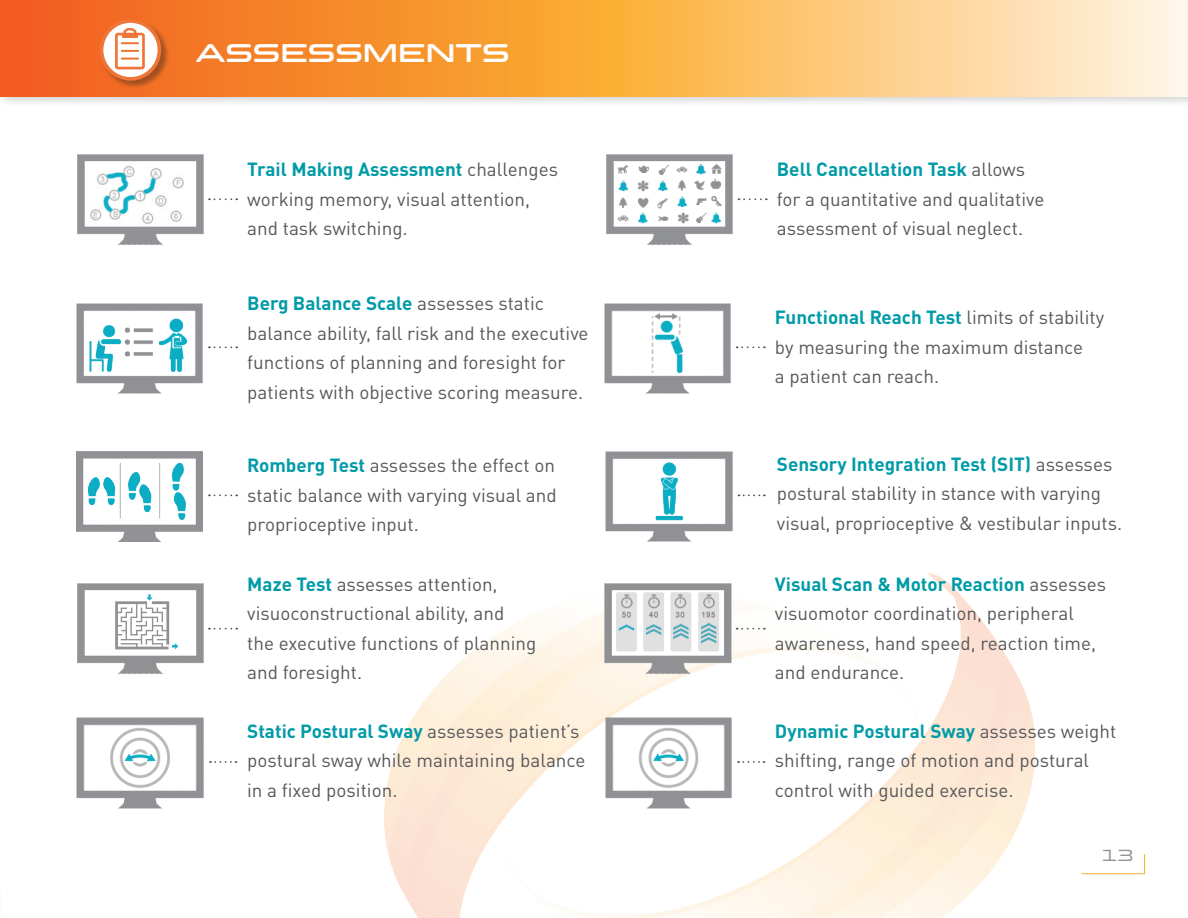
<style>
.page{position:relative;width:1188px;height:918px;background:#fff}
.page>*{position:absolute;margin:0;border:0;box-sizing:border-box;transform-origin:0 0}
.t1{font:600 26.25px "Clonoid";color:#fff}
.t2{font:18.9px/29.5px "DINOT";color:#57585a}
.t3{font:16.5px "Clonoid";color:#919295}
.s1{font-weight:700;color:#009ba7}
</style>
<div class="page">
<div style="left:0;top:0;width:1188px;height:109px;background:#231f20;opacity:.2"></div>
<svg style="left:0;top:0;width:1188px;height:96px;background:#f9ac5c"></svg>
<div style="left:100px;top:19px;width:70px;height:71px;background:#231f20;opacity:.4"></div>
<svg style="left:102px;top:21px;width:57px;height:58px"></svg>
<div style="left:100px;top:19px;width:61px;height:62px;border:4px solid #ef7538;border-radius:50%"></div>
<div style="left:115px;top:33px;width:30px;height:36px;border:3px solid #ef7538;border-radius:2px"></div>
<hr style="left:122px;top:35px;width:15px;height:3px;background:#ef7538">
<svg style="left:122px;top:27px;width:16px;height:9px"></svg>
<svg style="left:122px;top:42px;width:16px;height:2px"></svg>
<svg style="left:122px;top:50px;width:16px;height:2px"></svg>
<svg style="left:122px;top:58px;width:16px;height:2px"></svg>
<svg style="left:384px;top:634px;width:115px;height:261px"></svg>
<svg style="left:499px;top:573px;width:449px;height:252px"></svg>
<svg style="left:534px;top:583px;width:462px;height:335px"></svg>
<svg style="left:633px;top:641px;width:377px;height:277px"></svg>
<svg style="left:662px;top:663px;width:367px;height:255px"></svg>
<svg style="left:738px;top:704px;width:297px;height:214px"></svg>
<svg style="left:1081px;top:854px;width:64px;height:20px"></svg>
<img style="left:77px;top:718px;width:126px;height:90px">
<svg style="left:210px;top:761px;width:26px;height:2px"></svg>
<img style="left:605px;top:718px;width:126px;height:90px">
<svg style="left:738px;top:761px;width:27px;height:2px"></svg>
<img style="left:77px;top:154px;width:138px;height:91px">
<svg style="left:209px;top:198px;width:28px;height:2px"></svg>
<img style="left:606px;top:154px;width:144px;height:91px">
<svg style="left:739px;top:198px;width:28px;height:2px"></svg>
<img style="left:604px;top:303px;width:126px;height:91px">
<svg style="left:737px;top:346px;width:28px;height:2px"></svg>
<img style="left:76px;top:303px;width:127px;height:91px">
<svg style="left:209px;top:346px;width:28px;height:2px"></svg>
<img style="left:606px;top:451px;width:126px;height:91px">
<svg style="left:739px;top:494px;width:26px;height:2px"></svg>
<img style="left:76px;top:451px;width:127px;height:91px">
<svg style="left:209px;top:494px;width:28px;height:2px"></svg>
<img style="left:585px;top:580px;width:168px;height:98px">
<svg style="left:737px;top:628px;width:28px;height:2px"></svg>
<img style="left:77px;top:583px;width:144px;height:91px">
<svg style="left:209px;top:628px;width:28px;height:2px"></svg>
<hr style="left:0;top:888px;width:1px;height:30px;background:#fbfbfb">
<h1 class="t1" style="left:196px;top:37px;width:315px">ASSESSMENTS</h1>
<p class="t2" style="left:247px;top:154px;width:312px"><span class="s1">Trail Making Assessment</span> challenges working memory, visual attention, and task switching.</p>
<p class="t2" style="left:777px;top:154px;width:269px"><span class="s1">Bell Cancellation Task</span> allows for a quantitative and qualitative assessment of visual neglect.</p>
<p class="t2" style="left:247px;top:288px;width:343px"><span class="s1">Berg Balance Scale</span> assesses static balance ability, fall risk and the executive functions of planning and foresight for patients with objective scoring measure.</p>
<p class="t2" style="left:247px;top:450px;width:311px;text-align:justify"><span class="s1">Romberg Test</span> assesses the effect on static balance with varying visual and proprioceptive input.</p>
<p class="t2" style="left:247px;top:569px;width:291px"><span class="s1">Maze Test</span> assesses attention, visuoconstructional ability, and<br>the executive functions of planning and foresight.</p>
<p class="t2" style="left:247px;top:716px;width:340px"><span class="s1">Static Postural Sway</span> assesses patient’s postural sway while maintaining balance in a fixed position.</p>
<p class="t2" style="left:775px;top:302px;width:331px"><span class="s1">Functional Reach Test</span> limits of stability by measuring the maximum distance<br>a patient can reach.</p>
<p class="t2" style="left:777px;top:449px;width:347px"><span class="s1">Sensory Integration Test (SIT)</span> assesses postural stability in stance with varying visual, proprioceptive &amp; vestibular inputs.</p>
<p class="t2" style="left:775px;top:569px;width:333px"><span class="s1">Visual Scan &amp; Motor Reaction</span> assesses visuomotor coordination, peripheral awareness, hand speed, reaction time, and endurance.</p>
<p class="t2" style="left:775px;top:716px;width:343px"><span class="s1">Dynamic Postural Sway</span> assesses weight shifting, range of motion and postural control with guided exercise.</p>
<p class="t3" style="left:1100px;top:845px;width:35px">13</p>
</div>
